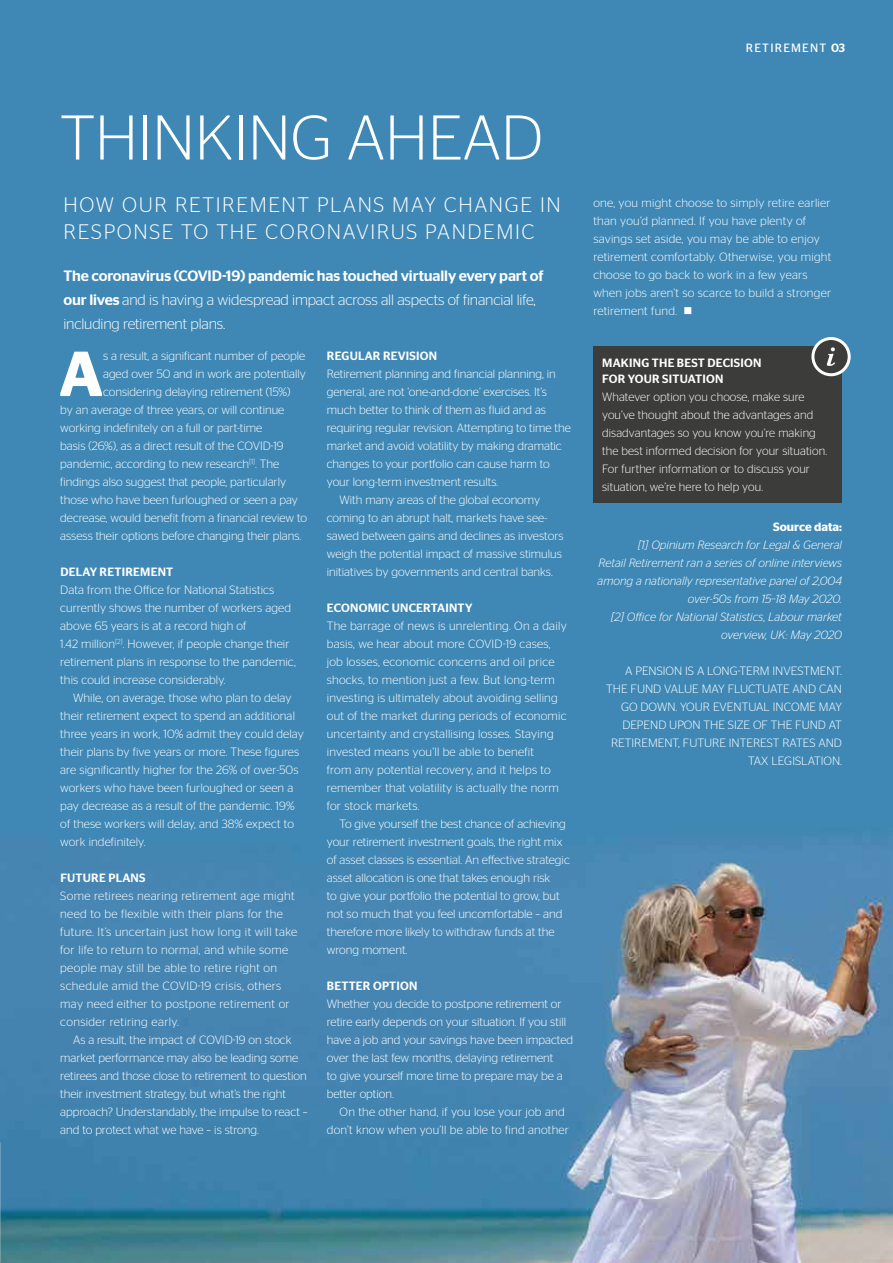
<style>
.page{position:relative;width:893px;height:1263px;background:#fff}
.page>*{position:absolute;margin:0;border:0;box-sizing:border-box;transform-origin:0 0}
.t1{font:600 63.45px "Stag Sans";color:#fff}
.t2{font:300 63px "Stag Sans";color:#fff}
.t3{font:300 21px/27px "Stag Sans";letter-spacing:.08em;color:#fff}
.t4{font:300 15px/24px "Stag Sans";letter-spacing:-.01em;color:#fff}
.t5{font:300 12px/18px "Stag Sans";color:#fff}
.t6{font:300 12px/18px "Stag Sans";letter-spacing:.02em;color:#fff}
.t7{font:300 12px/18px "Stag Sans";letter-spacing:.03em;color:#fff}
.t8{font:italic 300 12px/18px "Stag Sans";color:#fff;text-align:right}
.t9{font:500 12px/16.5px "Stag Sans";letter-spacing:.02em;color:#fff}
.t10{font:12px "Stag Sans";letter-spacing:.1em;color:#fff}
.t11{font:600 12px "Stag Sans";color:#fff}
.s1{font-weight:500}
</style>
<div class="page">
<img style="left:0;top:0;width:893px;height:1263px">
<div style="left:594px;top:346px;width:248px;height:157px;background:#3c3c3b"></div>
<div style="left:813px;top:338px;width:36px;height:37px;background:#3c3c3b;border-radius:50%"></div>
<div style="left:811px;top:337px;width:40px;height:39px;border:3px solid #fff;border-radius:50%"></div>
<svg style="left:827px;top:347px;width:8px;height:19px"></svg>
<p class="t10" style="left:746px;top:41px;width:101px">RETIREMENT <span class="s1">03</span></p>
<h2 class="t2" style="left:60px;top:103px;width:484px">THINKING AHEAD</h2>
<h3 class="t3" style="left:64px;top:191px;width:499px">HOW OUR RETIREMENT PLANS MAY CHANGE IN<br>RESPONSE TO THE CORONAVIRUS PANDEMIC</h3>
<p class="t4" style="left:63px;top:263px;width:482px"><span class="s1">The coronavirus (COVID-19) pandemic has touched virtually every part of our lives</span> and is having a widespread impact across all aspects of financial life, including retirement plans.</p>
<h1 class="t1" style="left:59px;top:337px;width:46px">A</h1>
<p class="t5" style="left:103px;top:347px;width:204px">s a result, a significant number of people</p>
<p class="t9" style="left:327px;top:348px;width:112px">REGULAR REVISION</p>
<p class="t5" style="left:327px;top:365px;width:230px">Retirement planning and financial planning, in</p>
<p class="t5" style="left:327px;top:383px;width:222px">general, are not ‘one-and-done’ exercises. It’s</p>
<p class="t5" style="left:327px;top:401px;width:221px">much better to think of them as fluid and as</p>
<p class="t5" style="left:327px;top:419px;width:245px">requiring regular revision. Attempting to time the</p>
<p class="t5" style="left:327px;top:437px;width:236px">market and avoid volatility by making dramatic</p>
<p class="t5" style="left:327px;top:455px;width:225px">changes to your portfolio can cause harm to</p>
<p class="t5" style="left:327px;top:473px;width:173px">your long-term investment results.</p>
<p class="t5" style="left:340px;top:491px;width:202px">With many areas of the global economy</p>
<p class="t5" style="left:327px;top:509px;width:222px">coming to an abrupt halt, markets have see-</p>
<p class="t5" style="left:327px;top:527px;width:238px">sawed between gains and declines as investors</p>
<p class="t5" style="left:327px;top:545px;width:237px">weigh the potential impact of massive stimulus</p>
<p class="t5" style="left:327px;top:563px;width:227px">initiatives by governments and central banks.</p>
<p class="t9" style="left:327px;top:600px;width:147px">ECONOMIC UNCERTAINTY</p>
<p class="t6" style="left:327px;top:617px;width:241px">The barrage of news is unrelenting. On a daily basis, we hear about more COVID-19 cases, job losses, economic concerns and oil price shocks, to mention just a few. But long-term investing is ultimately about avoiding selling out of the market during periods of economic uncertainty and crystallising losses. Staying invested means you’ll be able to benefit<br>from any potential recovery, and it helps to remember that volatility is actually the norm for stock markets.</p>
<p class="t5" style="left:327px;top:815px;width:244px;text-indent:13px">To give yourself the best chance of achieving your retirement investment goals, the right mix of asset classes is essential. An effective strategic asset allocation is one that takes enough risk<br>to give your portfolio the potential to grow, but not so much that you feel uncomfortable – and therefore more likely to withdraw funds at the wrong moment.</p>
<p class="t9" style="left:327px;top:978px;width:92px">BETTER OPTION</p>
<p class="t5" style="left:327px;top:995px;width:248px">Whether you decide to postpone retirement or retire early depends on your situation. If you still have a job and your savings have been impacted over the last few months, delaying retirement<br>to give yourself more time to prepare may be a better option.</p>
<p class="t6" style="left:327px;top:1103px;width:244px;text-indent:13px">On the other hand, if you lose your job and don’t know when you’ll be able to find another</p>
<p class="t5" style="left:103px;top:365px;width:204px">aged over 50 and in work are potentially</p>
<p class="t5" style="left:103px;top:383px;width:189px">considering delaying retirement (15%)</p>
<p class="t5" style="left:60px;top:401px;width:226px">by an average of three years, or will continue</p>
<p class="t5" style="left:60px;top:419px;width:204px">working indefinitely on a full or part-time</p>
<p class="t5" style="left:60px;top:437px;width:225px">basis (26%), as a direct result of the COVID-19</p>
<p class="t5" style="left:60px;top:455px;width:220px">pandemic, according to new research<sup>[1]</sup>. The</p>
<p class="t5" style="left:60px;top:473px;width:227px">findings also suggest that people, particularly</p>
<p class="t5" style="left:60px;top:491px;width:239px">those who have been furloughed or seen a pay</p>
<p class="t5" style="left:60px;top:509px;width:248px">decrease, would benefit from a financial review to</p>
<p class="t5" style="left:60px;top:527px;width:242px">assess their options before changing their plans.</p>
<p class="t9" style="left:60px;top:564px;width:114px">DELAY RETIREMENT</p>
<p class="t5" style="left:60px;top:581px;width:237px">Data from the Office for National Statistics currently shows the number of workers aged above 65 years is at a record high of<br>1.42 million<sup>[2]</sup>. However, if people change their retirement plans in response to the pandemic, this could increase considerably.</p>
<p class="t5" style="left:60px;top:689px;width:245px;text-indent:13px">While, on average, those who plan to delay their retirement expect to spend an additional three years in work, 10% admit they could delay their plans by five years or more. These figures are significantly higher for the 26% of over-50s workers who have been furloughed or seen a pay decrease as a result of the pandemic. 19% of these workers will delay, and 38% expect to work indefinitely.</p>
<p class="t9" style="left:60px;top:870px;width:87px">FUTURE PLANS</p>
<p class="t7" style="left:60px;top:887px;width:239px">Some retirees nearing retirement age might need to be flexible with their plans for the future. It’s uncertain just how long it will take for life to return to normal, and while some people may still be able to retire right on schedule amid the COVID-19 crisis, others may need either to postpone retirement or consider retiring early.</p>
<p class="t5" style="left:60px;top:1031px;width:249px;text-indent:13px">As a result, the impact of COVID-19 on stock market performance may also be leading some retirees and those close to retirement to question their investment strategy, but what’s the right approach? Understandably, the impulse to react – and to protect what we have – is strong.</p>
<p class="t6" style="left:593px;top:194px;width:239px">one, you might choose to simply retire earlier than you’d planned. If you have plenty of savings set aside, you may be able to enjoy retirement comfortably. Otherwise, you might choose to go back to work in a few years when jobs aren’t so scarce to build a stronger retirement fund. ■</p>
<p class="t9" style="left:602px;top:354px;width:161px">MAKING THE BEST DECISION<br>FOR YOUR SITUATION</p>
<p class="t5" style="left:602px;top:388px;width:226px">Whatever option you choose, make sure you’ve thought about the advantages and disadvantages so you know you’re making the best informed decision for your situation.<br>For further information or to discuss your situation, we’re here to help you.</p>
<p class="t11" style="left:773px;top:520px;width:70px">Source data:</p>
<p class="t8" style="left:598px;top:536px;width:246px">[1] Opinium Research for Legal &amp; General<br>Retail Retirement ran a series of online interviews among a nationally representative panel of 2,004 over-50s from 15–18 May 2020.<br>[2] Office for National Statistics, Labour market overview, UK: May 2020</p>
<p class="t5" style="left:606px;top:662px;width:237px;text-align:right">A PENSION IS A LONG-TERM INVESTMENT.<br>THE FUND VALUE MAY FLUCTUATE AND CAN<br>GO DOWN. YOUR EVENTUAL INCOME MAY<br>DEPEND UPON THE SIZE OF THE FUND AT<br>RETIREMENT, FUTURE INTEREST RATES AND<br>TAX LEGISLATION.</p>
</div>
